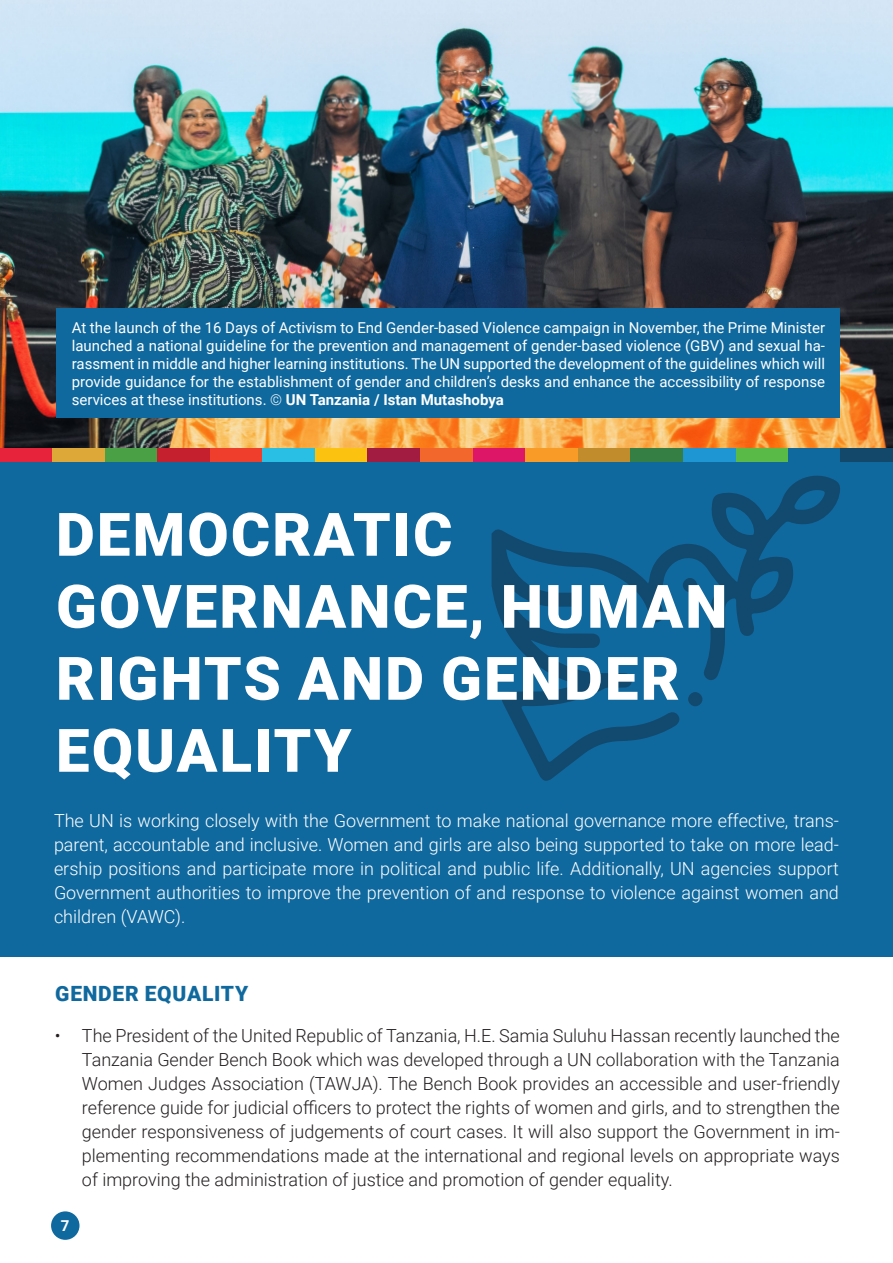
<style>
.page{position:relative;width:893px;height:1263px;background:#fff}
.page>*{position:absolute;margin:0;border:0;box-sizing:border-box;transform-origin:0 0}
.t1{font:900 60px/72px "Roboto";letter-spacing:.035em;color:#fff}
.t2{font:900 21px "Roboto";letter-spacing:.035em;color:#10699e}
.t3{font:300 18px/24px "Roboto";color:#231f20;text-align:justify}
.t4{font:300 18px/24px "Roboto";color:#fff;text-align:justify}
.t5{font:15px/18px "Roboto";color:#fff;text-align:justify}
.t6{font:700 15px "Roboto";color:#fff}
.s1{font-weight:300}
.s2{font-weight:700}
</style>
<div class="page">
<div style="left:0;top:452px;width:893px;height:504px;background:#10699e"></div>
<svg style="left:492px;top:475px;width:348px;height:306px"></svg>
<div style="left:683px;top:578px;width:14px;height:14px;background:#114a6e;border-radius:50%"></div>
<div style="left:688px;top:692px;width:14px;height:14px;background:#114a6e;border-radius:50%"></div>
<img style="left:0;top:0;width:893px;height:448px">
<div style="left:0;top:448px;width:53px;height:13px;background:#e6233b"></div>
<div style="left:53px;top:448px;width:52px;height:13px;background:#dea838"></div>
<div style="left:105px;top:448px;width:53px;height:13px;background:#4aa045"></div>
<div style="left:158px;top:448px;width:52px;height:13px;background:#c5202e"></div>
<div style="left:210px;top:448px;width:53px;height:13px;background:#ef3e2b"></div>
<div style="left:263px;top:448px;width:52px;height:13px;background:#29bee4"></div>
<div style="left:315px;top:448px;width:53px;height:13px;background:#fbc310"></div>
<div style="left:368px;top:448px;width:52px;height:13px;background:#a21c42"></div>
<div style="left:420px;top:448px;width:53px;height:13px;background:#f2682c"></div>
<div style="left:473px;top:448px;width:52px;height:13px;background:#dd1667"></div>
<div style="left:525px;top:448px;width:53px;height:13px;background:#f89c27"></div>
<div style="left:578px;top:448px;width:52px;height:13px;background:#c08c2c"></div>
<div style="left:735px;top:448px;width:53px;height:13px;background:#59ba47"></div>
<div style="left:788px;top:448px;width:52px;height:13px;background:#10699e"></div>
<div style="left:630px;top:448px;width:53px;height:13px;background:#367f44"></div>
<div style="left:683px;top:448px;width:52px;height:13px;background:#1e96d3"></div>
<div style="left:840px;top:448px;width:53px;height:13px;background:#14486b"></div>
<div style="left:57px;top:309px;width:783px;height:109px;background:#10699e"></div>
<div style="left:51px;top:1211px;width:28px;height:29px;background:#10699e;border-radius:50%"></div>
<p class="t5" style="left:72px;top:318px;width:755px">At the launch of the 16 Days of Activism to End Gender-based Violence campaign in November, the Prime Minister launched a national guideline for the prevention and management of gender-based violence (GBV) and sexual ha&shy;rassment in middle and higher learning institutions. The UN supported the development of the guidelines which will provide guidance for the establishment of gender and children’s desks and enhance the accessibility of response services at these institutions. <span class="s1">©</span> <span class="s2">UN Tanzania / Istan Mutashobya</span></p>
<p class="t1" style="left:56px;top:496px;width:398px">DEMOCRATIC</p>
<p class="t1" style="left:56px;top:568px;width:673px">GOVERNANCE, HUMAN<br>RIGHTS AND GENDER<br>EQUALITY</p>
<p class="t4" style="left:54px;top:807px;width:786px">The UN is working closely with the Government to make national governance more effective, trans&shy;parent, accountable and inclusive. Women and girls are also being supported to take on more lead&shy;ership positions and participate more in political and public life. Additionally, UN agencies support Government authorities to improve the prevention of and response to violence against women and children (VAWC).</p>
<p class="t2" style="left:55px;top:979px;width:194px">GENDER EQUALITY</p>
<p class="t3" style="left:82px;top:1022px;width:759px;text-indent:-27px">• The President of the United Republic of Tanzania, H.E. Samia Suluhu Hassan recently launched the Tanzania Gender Bench Book which was developed through a UN collaboration with the Tanzania Women Judges Association (TAWJA). The Bench Book provides an accessible and user-friendly reference guide for judicial officers to protect the rights of women and girls, and to strengthen the gender responsiveness of judgements of court cases. It will also support the Government in im&shy;plementing recommendations made at the international and regional levels on appropriate ways of improving the administration of justice and promotion of gender equality.</p>
<p class="t6" style="left:61px;top:1215px;width:10px">7</p>
</div>
